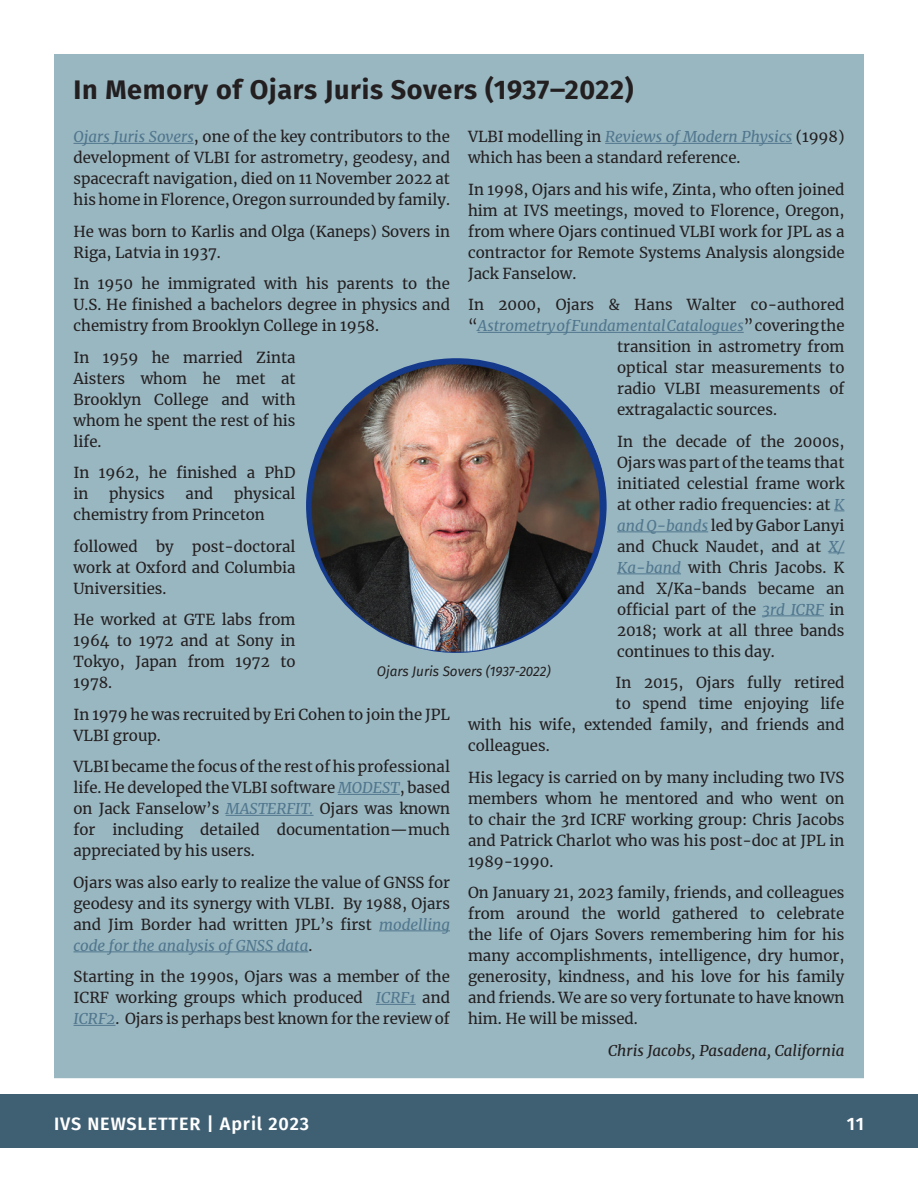
<style>
.page{position:relative;width:918px;height:1188px;background:#fff}
.page>*{position:absolute;margin:0;border:0;box-sizing:border-box;transform-origin:0 0}
.H1__heading__black{font:700 27px "Fira Sans";letter-spacing:.025em;color:#231f20}
.t1{font:600 18px "Fira Sans";letter-spacing:.05em;color:#fff}
.article_text_basic{font:15px/21px "Merriweather";color:#231f20;text-align:justify}
.article_text_basic-2{font:italic 15px "Merriweather";color:#51778e}
.article_text_basic-3{font:italic 15px "Merriweather";color:#231f20}
.caption_photo{font:italic 13.5px "Fira Sans";color:#231f20}
.s1{font-style:italic;color:#51778e}
.s2{font-style:normal;color:#231f20}
</style>
<div class="page">
<div style="left:0;top:1094px;width:918px;height:54px;background:#3f5f73"></div>
<div style="left:55px;top:55px;width:808px;height:1022px;background:#99b7c1"></div>
<hr style="left:74px;top:143px;width:120px;height:1px;background:#51778e">
<hr style="left:338px;top:794px;width:62px;height:1px;background:#51778e">
<hr style="left:226px;top:815px;width:88px;height:1px;background:#51778e">
<hr style="left:379px;top:930px;width:71px;height:1px;background:#51778e">
<hr style="left:74px;top:951px;width:234px;height:1px;background:#51778e">
<hr style="left:376px;top:1004px;width:40px;height:1px;background:#51778e">
<hr style="left:74px;top:1025px;width:42px;height:1px;background:#51778e">
<hr style="left:605px;top:143px;width:187px;height:1px;background:#51778e">
<hr style="left:478px;top:332px;width:266px;height:1px;background:#51778e">
<hr style="left:617px;top:531px;width:91px;height:1px;background:#51778e">
<svg style="left:829px;top:552px;width:16px;height:1px"></svg>
<hr style="left:617px;top:573px;width:64px;height:1px;background:#51778e">
<hr style="left:762px;top:615px;width:62px;height:1px;background:#51778e">
<img style="left:306px;top:358px;width:301px;height:295px">
<p class="H1__heading__black" style="left:74px;top:67px;width:562px">In Memory of Ojars Juris Sovers (1937‒2022)</p>
<p class="article_text_basic" style="left:74px;top:126px;width:378px"><span class="s1">Ojars Juris Sovers</span>, one of the key contributors to the development of VLBI for astrometry, geodesy, and spacecraft navigation, died on 11 November 2022 at his home in Florence, Oregon surrounded by family.</p>
<p class="article_text_basic" style="left:74px;top:220px;width:378px">He was born to Karlis and Olga (Kaneps) Sovers in<br>Riga, Latvia in 1937.</p>
<p class="article_text_basic" style="left:74px;top:273px;width:378px">In 1950 he immigrated with his parents to the U.S. He finished a bachelors degree in physics and chemistry from Brooklyn College in 1958.</p>
<p class="article_text_basic" style="left:74px;top:346px;width:224px">In 1959 he married Zinta Aisters whom he met at Brooklyn College and with whom he spent the rest of his life.</p>
<p class="article_text_basic" style="left:74px;top:462px;width:224px">In 1962, he finished a PhD in</p>
<p class="article_text_basic" style="left:468px;top:126px;width:378px">VLBI modelling in <span class="s1">Reviews of Modern Physics</span> (1998) which has been a standard reference.</p>
<p class="article_text_basic" style="left:468px;top:178px;width:378px">In 1998, Ojars and his wife, Zinta, who often joined him at IVS meetings, moved to Florence, Oregon, from where Ojars continued VLBI work for JPL as a contractor for Remote Systems Analysis alongside Jack Fanselow.</p>
<p class="article_text_basic" style="left:468px;top:294px;width:378px">In 2000, Ojars &amp; Hans Walter co-authored</p>
<p class="article_text_basic-2" style="left:468px;top:316px;width:378px"><span class="s2">“</span>Astrometry of Fundamental Catalogues<span class="s2">” covering the</span></p>
<p class="article_text_basic" style="left:617px;top:336px;width:229px">transition in astrometry from</p>
<p class="article_text_basic" style="left:617px;top:357px;width:229px">optical star measurements to</p>
<p class="article_text_basic" style="left:617px;top:378px;width:229px">radio VLBI measurements of</p>
<p class="article_text_basic" style="left:617px;top:399px;width:161px">extragalactic sources.</p>
<p class="article_text_basic" style="left:617px;top:430px;width:229px">In the decade of the 2000s, Ojars was part of the teams that initiated celestial frame work at other radio frequencies: at <span class="s1">K and Q-bands</span> led by Gabor Lanyi and Chuck Naudet, and at <span class="s1">X/ Ka-band</span> with Chris Jacobs. K and X/Ka-bands became an official part of the <span class="s1">3rd ICRF</span> in 2018; work at all three bands continues to this day.</p>
<p class="article_text_basic" style="left:616px;top:672px;width:230px">In 2015, Ojars fully retired</p>
<p class="article_text_basic" style="left:616px;top:693px;width:230px">to spend time enjoying life</p>
<p class="article_text_basic" style="left:468px;top:714px;width:378px">with his wife, extended family, and friends and</p>
<p class="article_text_basic" style="left:468px;top:735px;width:83px">colleagues.</p>
<p class="article_text_basic" style="left:468px;top:766px;width:378px">His legacy is carried on by many including two IVS members whom he mentored and who went on to chair the 3rd ICRF working group: Chris Jacobs and Patrick Charlot who was his post-doc at JPL in 1989-1990.</p>
<p class="article_text_basic" style="left:468px;top:882px;width:378px">On January 21, 2023 family, friends, and colleagues from around the world gathered to celebrate the life of Ojars Sovers remembering him for his many accomplishments, intelligence, dry humor, generosity, kindness, and his love for his family and friends. We are so very fortunate to have known him. He will be missed.</p>
<p class="article_text_basic-3" style="left:608px;top:1040px;width:238px">Chris Jacobs, Pasadena, California</p>
<p class="article_text_basic" style="left:74px;top:483px;width:224px;text-indent:161px">physical chemistry from Princeton</p>
<p class="article_text_basic" style="left:74px;top:535px;width:224px">followed by post-doctoral work at Oxford and Columbia Universities.</p>
<p class="article_text_basic" style="left:74px;top:609px;width:224px">He worked at GTE labs from 1964 to 1972 and at Sony in Tokyo, Japan from 1972 to 1978.</p>
<p class="article_text_basic" style="left:74px;top:703px;width:378px">In 1979 he was recruited by Eri Cohen to join the JPL<br>VLBI group.</p>
<p class="article_text_basic" style="left:74px;top:756px;width:378px">VLBI became the focus of the rest of his professional life. He developed the VLBI software <span class="s1">MODEST</span>, based on Jack Fanselow’s <span class="s1">MASTERFIT.</span> Ojars was known for including detailed documentation—much appreciated by his users.</p>
<p class="article_text_basic" style="left:74px;top:871px;width:378px">Ojars was also early to realize the value of GNSS for geodesy and its synergy with VLBI. By 1988, Ojars and Jim Border had written JPL’s first <span class="s1">modelling code for the analysis of GNSS data</span>.</p>
<p class="article_text_basic" style="left:74px;top:966px;width:378px">Starting in the 1990s, Ojars was a member of the ICRF working groups which produced <span class="s1">ICRF1</span> and <span class="s1">ICRF2</span>. Ojars is perhaps best known for the review of</p>
<p class="article_text_basic" style="left:109px;top:483px;width:57px">physics</p>
<p class="article_text_basic" style="left:186px;top:483px;width:29px">and</p>
<p class="caption_photo" style="left:377px;top:661px;width:175px">Ojars Juris Sovers (1937-2022)</p>
<p class="t1" style="left:54px;top:1109px;width:257px">IVS NEWSLETTER | April 2023</p>
<p class="t1" style="left:847px;top:1109px;width:19px">11</p>
</div>
